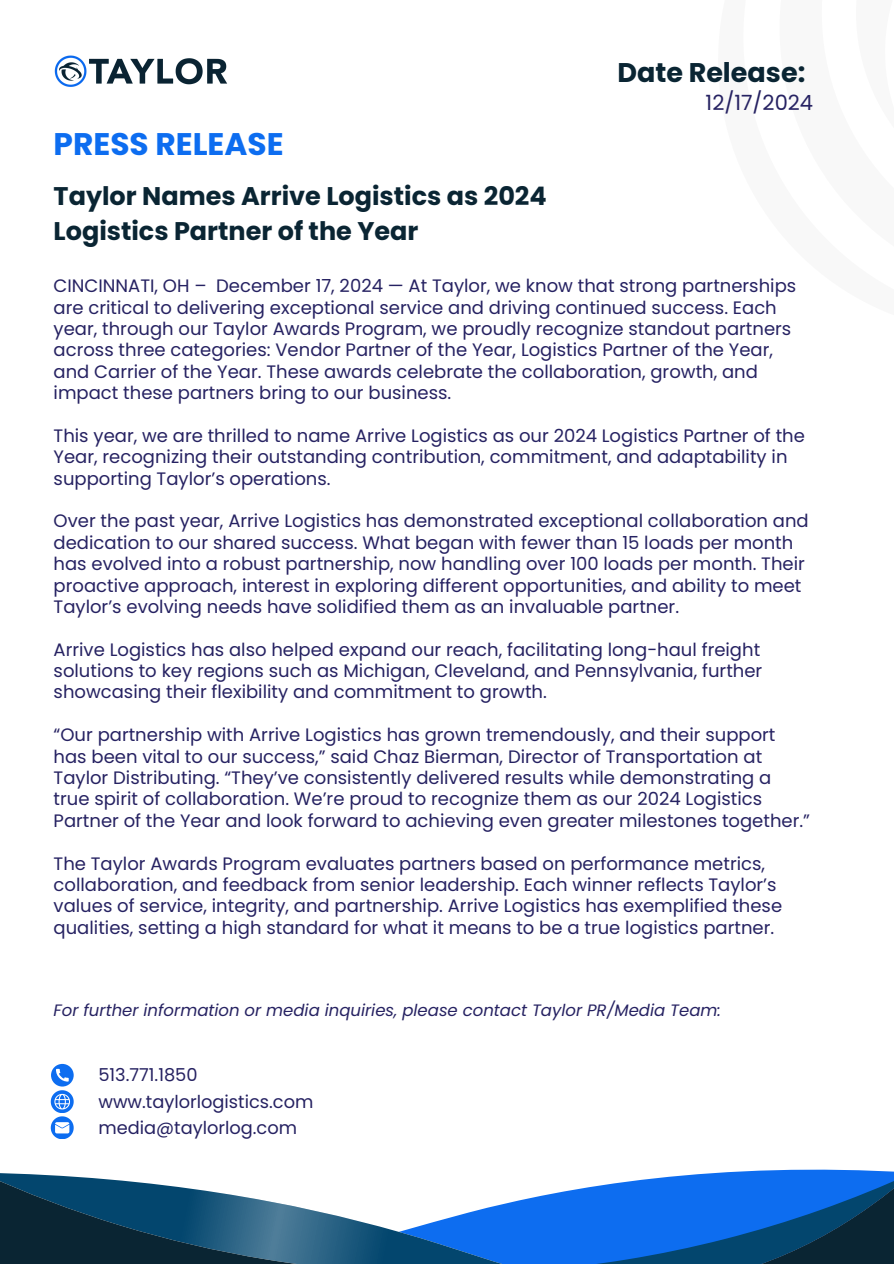
<style>
.page{position:relative;width:894px;height:1264px;background:#fff}
.page>*{position:absolute;margin:0;border:0;box-sizing:border-box;transform-origin:0 0}
.t1{font:700 31.2px "Poppins";color:#0d6df0}
.t2{font:700 27px "Poppins";color:#0a2533}
.t3{font:700 25.5px/34.8px "Poppins";color:#0a2533}
.t4{font:21px "Poppins";color:#262262}
.t5{font:18px/21.3px "Poppins";color:#262262}
.t6{font:17.7px "Poppins";color:#262262}
.t7{font:italic 16.5px "Poppins";color:#262262}
</style>
<div class="page">
<svg style="left:732px;top:1169px;width:161px;height:3px"></svg>
<svg style="left:527px;top:1172px;width:366px;height:91px;fill:#0d6df0"></svg>
<svg style="left:0;top:1173px;width:527px;height:90px"></svg>
<svg style="left:51px;top:1063px;width:22px;height:75px"></svg>
<img style="left:54px;top:55px;width:173px;height:32px">
<p class="t2" style="left:617px;top:54px;width:189px">Date Release:</p>
<p class="t4" style="left:705px;top:88px;width:109px">12/17/2024</p>
<h2 class="t1" style="left:54px;top:122px;width:231px">PRESS RELEASE</h2>
<h3 class="t3" style="left:54px;top:178px;width:494px">Taylor Names Arrive Logistics as 2024<br>Logistics Partner of the Year</h3>
<h1 class="t5" style="left:54px;top:275px;width:744px">CINCINNATI, OH – December 17, 2024 — At Taylor, we know that strong partnerships are critical to delivering exceptional service and driving continued success. Each year, through our Taylor Awards Program, we proudly recognize standout partners across three categories: Vendor Partner of the Year, Logistics Partner of the Year, and Carrier of the Year. These awards celebrate the collaboration, growth, and impact these partners bring to our business.</h1>
<h2 class="t5" style="left:54px;top:425px;width:752px">This year, we are thrilled to name Arrive Logistics as our 2024 Logistics Partner of the<br>Year, recognizing their outstanding contribution, commitment, and adaptability in supporting Taylor’s operations.</h2>
<p class="t5" style="left:54px;top:510px;width:756px">Over the past year, Arrive Logistics has demonstrated exceptional collaboration and dedication to our shared success. What began with fewer than 15 loads per month has evolved into a robust partnership, now handling over 100 loads per month. Their proactive approach, interest in exploring different opportunities, and ability to meet Taylor’s evolving needs have solidified them as an invaluable partner.</p>
<p class="t5" style="left:54px;top:638px;width:710px;text-align:justify">Arrive Logistics has also helped expand our reach, facilitating long-haul freight solutions to key regions such as Michigan, Cleveland, and Pennsylvania, further showcasing their flexibility and commitment to growth.</p>
<p class="t5" style="left:54px;top:724px;width:757px">“Our partnership with Arrive Logistics has grown tremendously, and their support has been vital to our success,” said Chaz Bierman, Director of Transportation at Taylor Distributing. “They’ve consistently delivered results while demonstrating a true spirit of collaboration. We’re proud to recognize them as our 2024 Logistics Partner of the Year and look forward to achieving even greater milestones together.”</p>
<p class="t5" style="left:54px;top:852px;width:729px">The Taylor Awards Program evaluates partners based on performance metrics, collaboration, and feedback from senior leadership. Each winner reflects Taylor’s values of service, integrity, and partnership. Arrive Logistics has exemplified these qualities, setting a high standard for what it means to be a true logistics partner.</p>
<p class="t7" style="left:54px;top:998px;width:668px">For further information or media inquiries, please contact Taylor PR/Media Team:</p>
<p class="t6" style="left:98px;top:1062px;width:101px">513.771.1850</p>
<p class="t6" style="left:98px;top:1089px;width:216px">www.taylorlogistics.com</p>
<p class="t6" style="left:98px;top:1115px;width:200px">media@taylorlog.com</p>
</div>
